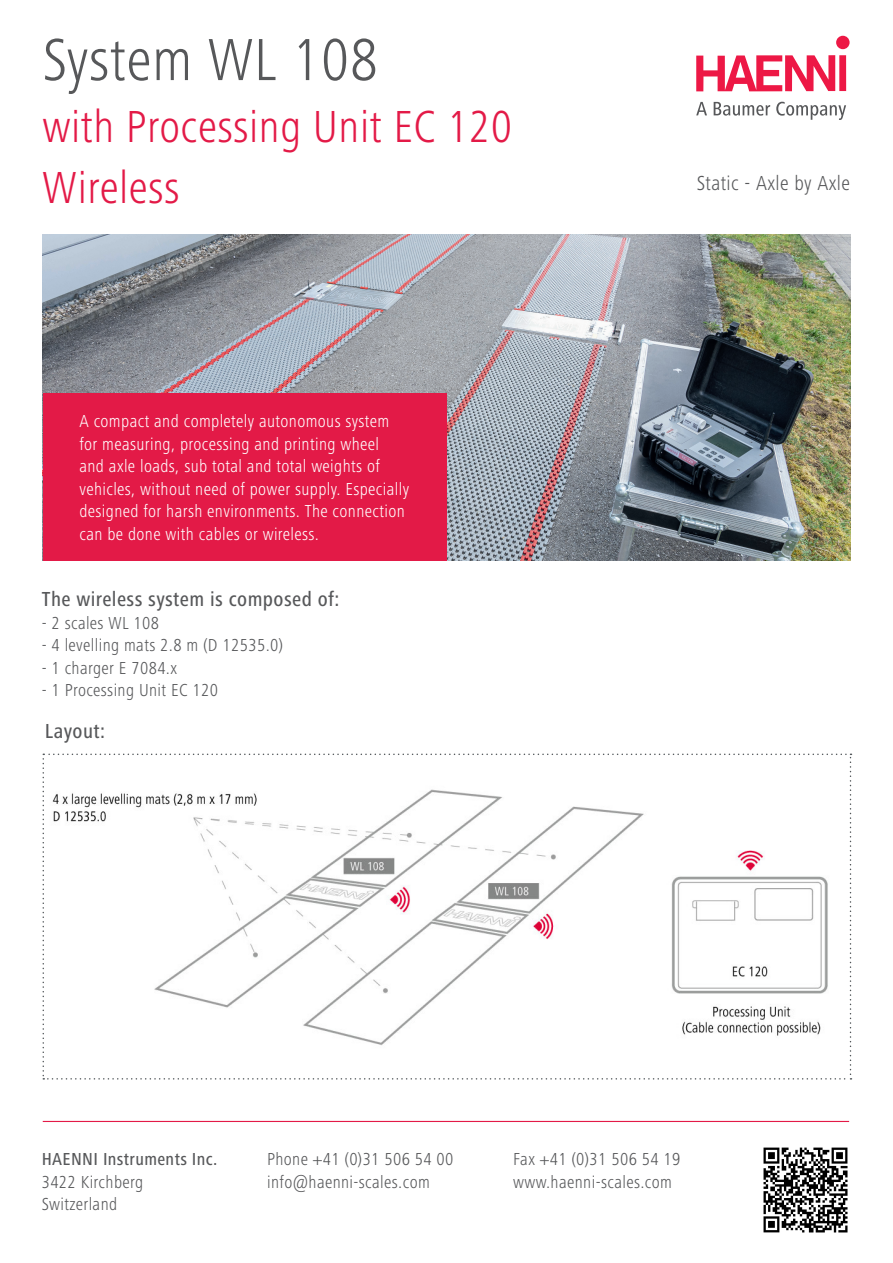
<style>
.page{position:relative;width:893px;height:1263px;background:#fff}
.page>*{position:absolute;margin:0;border:0;box-sizing:border-box;transform-origin:0 0}
.t1{font:300 condensed 61.5px "Frutiger Next Pro";letter-spacing:.01em;color:#57585a}
.t2{font:300 condensed 46.5px "Frutiger Next Pro";letter-spacing:.01em;color:#e31a47}
.t3{font:500 condensed 21px "Frutiger Next Pro";letter-spacing:.02em;color:#57585a}
.t4{font:300 condensed 21px "Frutiger Next Pro";letter-spacing:.02em;color:#57585a}
.t5{font:300 condensed 18px/22.5px "Frutiger Next Pro";letter-spacing:.02em;color:#fff}
.t6{font:300 condensed 18px "Frutiger Next Pro";letter-spacing:.02em;color:#57585a}
.t7{font:500 condensed 18px/22.5px "Frutiger Next Pro";letter-spacing:.02em;color:#57585a}
.s1{font-weight:300}
</style>
<div class="page">
<div style="left:839px;top:55px;width:7px;height:36px;background:#ed1845"></div>
<div style="left:836px;top:36px;width:14px;height:13px;background:#ed1845;border-radius:50%"></div>
<svg style="left:696px;top:55px;width:139px;height:36px"></svg>
<svg style="left:696px;top:102px;width:11px;height:13px"></svg>
<svg style="left:714px;top:102px;width:56px;height:14px"></svg>
<svg style="left:776px;top:102px;width:70px;height:18px"></svg>
<img style="left:43px;top:235px;width:807px;height:326px">
<div style="left:43px;top:394px;width:403px;height:167px;background:#e31a47"></div>
<hr style="left:43px;top:1121px;width:806px;height:1px;background:#e31a47">
<img style="left:763px;top:1147px;width:85px;height:86px">
<svg style="left:43px;top:753px;width:808px;height:326px"></svg>
<p class="t1" style="left:43px;top:24px;width:337px">System WL 108</p>
<p class="t2" style="left:43px;top:100px;width:471px">with Processing Unit EC 120</p>
<p class="t2" style="left:43px;top:161px;width:138px">Wireless</p>
<p class="t4" style="left:697px;top:171px;width:155px">Static - Axle by Axle</p>
<p class="t5" style="left:79px;top:410px;width:331px">A compact and completely autonomous system for measuring, processing and printing wheel<br>and axle loads, sub total and total weights of vehicles, without need of power supply. Especially designed for harsh environments. The connection can be done with cables or wireless.</p>
<p class="t3" style="left:42px;top:587px;width:299px">The wireless system is composed of:</p>
<p class="t6" style="left:42px;top:612px;width:119px">- 2 scales WL 108</p>
<p class="t6" style="left:42px;top:635px;width:243px">- 4 levelling mats 2.8 m (D 12535.0)</p>
<p class="t6" style="left:42px;top:657px;width:137px">- 1 charger E 7084.x</p>
<p class="t6" style="left:42px;top:680px;width:178px">- 1 Processing Unit EC 120</p>
<p class="t3" style="left:45px;top:718px;width:62px">Layout:</p>
<p class="t7" style="left:42px;top:1148px;width:177px">HAENNI Instruments Inc.<br><span class="s1">3422 Kirchberg</span></p>
<p class="t6" style="left:42px;top:1194px;width:77px">Switzerland</p>
<p class="t6" style="left:267px;top:1149px;width:188px">Phone +41 (0)31 506 54 00</p>
<p class="t6" style="left:267px;top:1171px;width:164px">info@haenni-scales.com</p>
<p class="t6" style="left:513px;top:1149px;width:169px">Fax +41 (0)31 506 54 19</p>
<p class="t6" style="left:513px;top:1171px;width:160px">www.haenni-scales.com</p>
</div>
